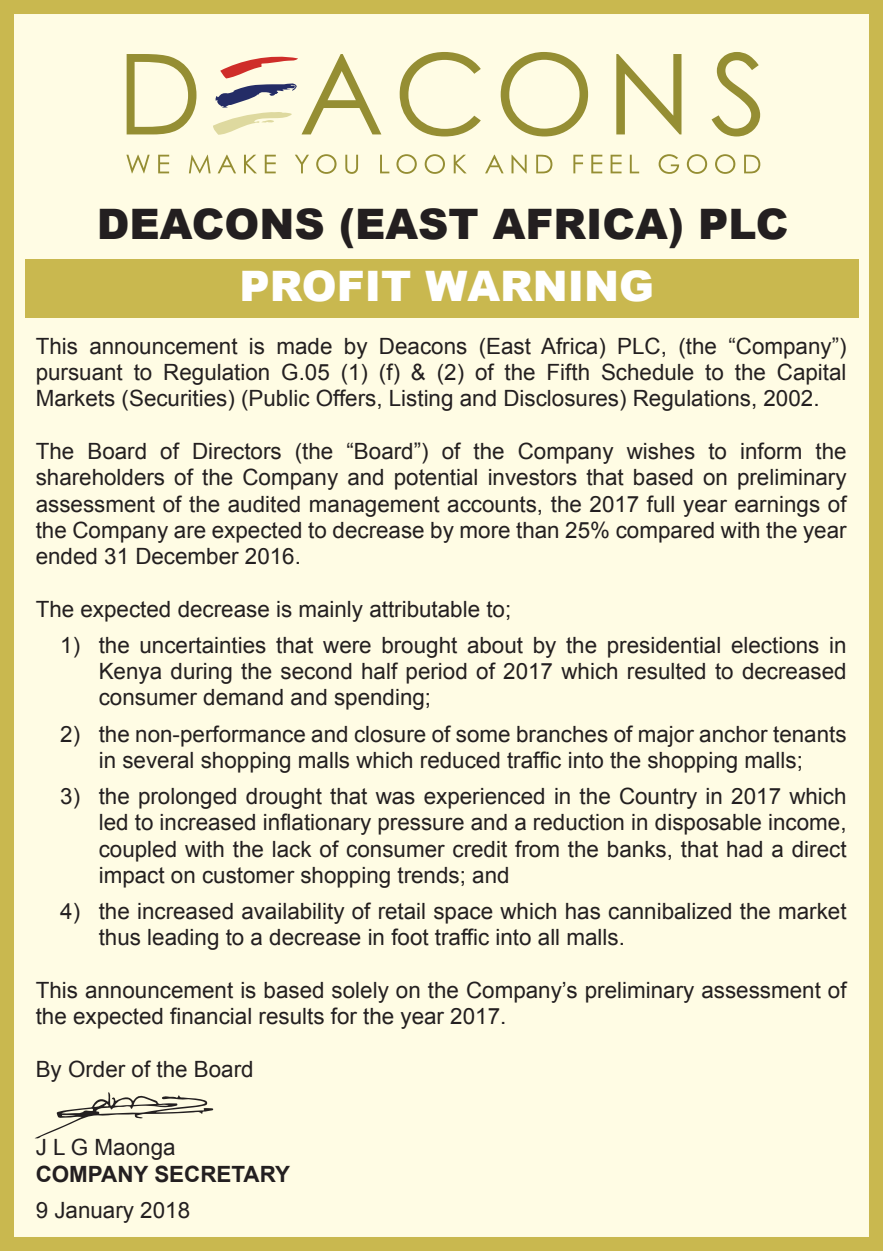
<style>
.page{position:relative;width:883px;height:1251px;background:#fff}
.page>*{position:absolute;margin:0;border:0;box-sizing:border-box;transform-origin:0 0}
.t1{font:900 42px "Arial";color:#231f20}
.t2{font:900 42px "Arial";color:#fff}
.t3{font:22.4px/26.2px "Arial";color:#231f20;text-align:justify}
.t4{font:700 22.4px "Arial";color:#231f20}
</style>
<div class="page">
<div style="left:0;top:10px;width:869px;height:1240px;background:#fffce4"></div>
<div style="left:0;top:0;width:883px;height:1250px;border:14px solid #c9b84f"></div>
<div style="left:25px;top:259px;width:833px;height:58px;background:#c9b84f"></div>
<svg style="left:127px;top:54px;width:69px;height:80px"></svg>
<svg style="left:213px;top:54px;width:168px;height:81px"></svg>
<svg style="left:400px;top:52px;width:81px;height:84px"></svg>
<svg style="left:501px;top:52px;width:87px;height:84px"></svg>
<svg style="left:616px;top:54px;width:65px;height:80px"></svg>
<svg style="left:712px;top:52px;width:48px;height:84px"></svg>
<svg style="left:126px;top:155px;width:24px;height:18px"></svg>
<svg style="left:158px;top:155px;width:11px;height:18px"></svg>
<svg style="left:189px;top:155px;width:22px;height:18px"></svg>
<svg style="left:218px;top:155px;width:18px;height:18px"></svg>
<svg style="left:244px;top:155px;width:13px;height:18px"></svg>
<svg style="left:265px;top:155px;width:11px;height:18px"></svg>
<svg style="left:295px;top:155px;width:14px;height:18px"></svg>
<svg style="left:316px;top:154px;width:21px;height:20px"></svg>
<svg style="left:345px;top:155px;width:13px;height:19px"></svg>
<svg style="left:380px;top:155px;width:9px;height:18px"></svg>
<svg style="left:396px;top:154px;width:21px;height:20px"></svg>
<svg style="left:425px;top:154px;width:20px;height:20px"></svg>
<svg style="left:454px;top:155px;width:12px;height:18px"></svg>
<svg style="left:485px;top:155px;width:19px;height:18px"></svg>
<svg style="left:512px;top:155px;width:15px;height:18px"></svg>
<svg style="left:536px;top:155px;width:16px;height:18px"></svg>
<svg style="left:573px;top:155px;width:10px;height:18px"></svg>
<svg style="left:591px;top:155px;width:11px;height:18px"></svg>
<svg style="left:611px;top:155px;width:11px;height:18px"></svg>
<svg style="left:630px;top:155px;width:9px;height:18px"></svg>
<svg style="left:659px;top:154px;width:20px;height:20px"></svg>
<svg style="left:687px;top:154px;width:20px;height:20px"></svg>
<svg style="left:715px;top:154px;width:20px;height:20px"></svg>
<svg style="left:744px;top:155px;width:16px;height:18px"></svg>
<svg style="left:35px;top:1092px;width:178px;height:46px"></svg>
<h1 class="t1" style="left:97px;top:193px;width:693px">DEACONS (EAST AFRICA) PLC</h1>
<h1 class="t2" style="left:240px;top:255px;width:416px">PROFIT WARNING</h1>
<p class="t3" style="left:36px;top:333px;width:812px">This announcement is made by Deacons (East Africa) PLC, (the “Company”) pursuant to Regulation G.05 (1) (f) &amp; (2) of the Fifth Schedule to the Capital Markets (Securities) (Public Offers, Listing and Disclosures) Regulations, 2002.</p>
<p class="t3" style="left:36px;top:438px;width:812px">The Board of Directors (the “Board”) of the Company wishes to inform the shareholders of the Company and potential investors that based on preliminary assessment of the audited management accounts, the 2017 full year earnings of the Company are expected to decrease by more than 25% compared with the year ended 31 December 2016.</p>
<p class="t3" style="left:36px;top:595px;width:477px">The expected decrease is mainly attributable to;</p>
<p class="t3" style="left:99px;top:632px;width:749px;text-indent:-38px">1) the uncertainties that were brought about by the presidential elections in Kenya during the second half period of 2017 which resulted to decreased consumer demand and spending;</p>
<p class="t3" style="left:60px;top:720px;width:788px;text-align:center">2) the non-performance and closure of some branches of major anchor tenants in several shopping malls which reduced traffic into the shopping malls;</p>
<p class="t3" style="left:99px;top:783px;width:749px;text-indent:-38px">3) the prolonged drought that was experienced in the Country in 2017 which led to increased inflationary pressure and a reduction in disposable income, coupled with the lack of consumer credit from the banks, that had a direct impact on customer shopping trends; and</p>
<p class="t3" style="left:99px;top:898px;width:749px;text-indent:-38px">4) the increased availability of retail space which has cannibalized the market thus leading to a decrease in foot traffic into all malls.</p>
<p class="t3" style="left:36px;top:976px;width:812px">This announcement is based solely on the Company’s preliminary assessment of the expected financial results for the year 2017.</p>
<p class="t3" style="left:36px;top:1055px;width:219px">By Order of the Board</p>
<p class="t3" style="left:36px;top:1134px;width:141px">J L G Maonga</p>
<p class="t4" style="left:36px;top:1161px;width:256px">COMPANY SECRETARY</p>
<p class="t3" style="left:36px;top:1196px;width:156px">9 January 2018</p>
</div>
